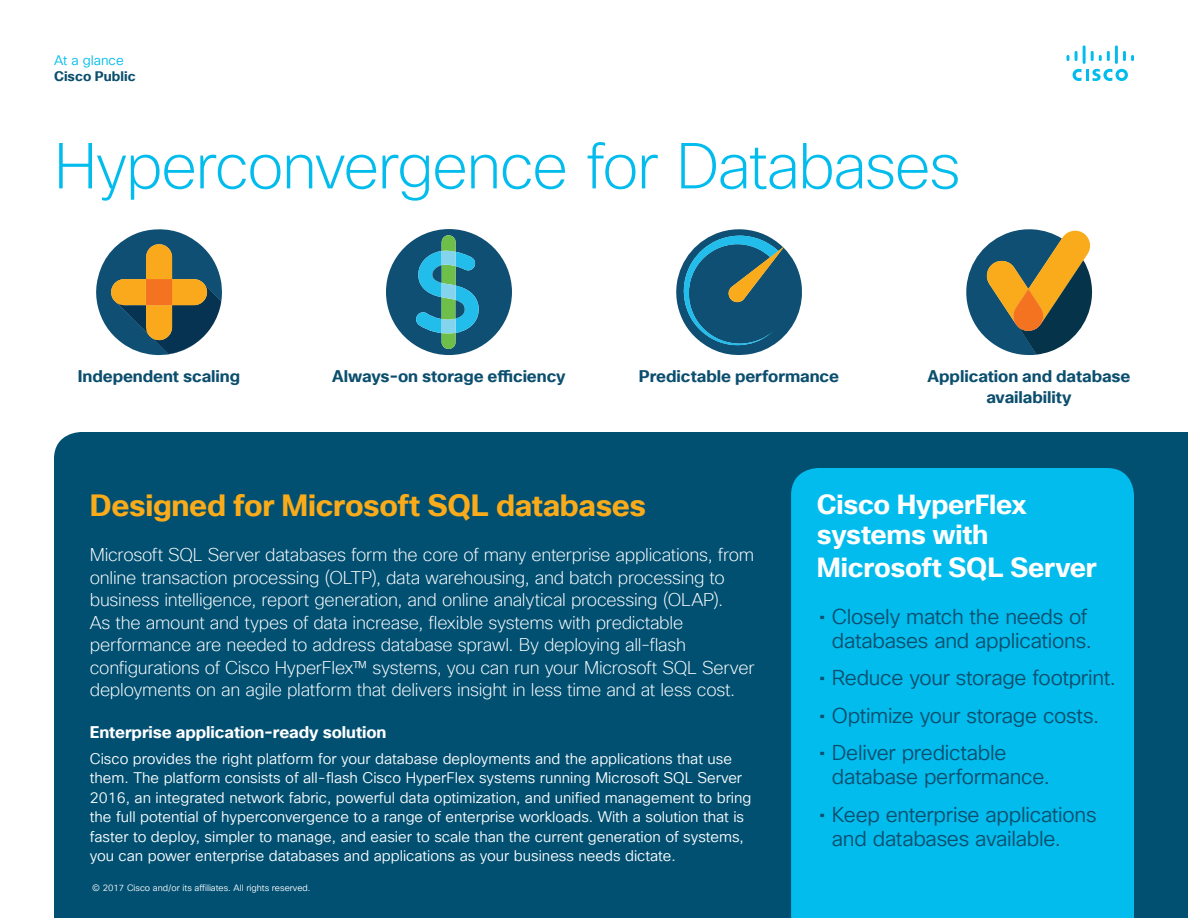
<style>
.page{position:relative;width:1188px;height:918px;background:#fff}
.page>*{position:absolute;margin:0;border:0;box-sizing:border-box;transform-origin:0 0}
.Title_Headline{font:200 63px "Cisco Sans TT";letter-spacing:-.025em;color:#01bcec}
.Intro_Heading{font:700 30px "Cisco Sans TT";letter-spacing:-.01em;color:#faab1a}
.Sidebar_Heading_Whit{font:700 27px/30px "Cisco Sans TT";letter-spacing:-.01em;color:#fff}
.t1{font:21px/24px "Cisco Sans TT Light";letter-spacing:-.015em;color:#0b4e6e}
.Intro{font:200 18px/22.5px "Cisco Sans TT";letter-spacing:-.015em;color:#fff}
.Subhead3_Indigo{font:700 16.5px/21px "Cisco Sans TT";letter-spacing:-.005em;color:#0b4e6e;text-align:center}
.Subhead3_White{font:700 16.5px "Cisco Sans TT";letter-spacing:-.005em;color:#fff}
.Body_White{font:15px/19.5px "Cisco Sans TT Light";color:#fff}
.t2{font:700 13.5px "Cisco Sans TT";color:#0b4e6e}
.t3{font:13.5px "Cisco Sans TT Light";color:#01bcec}
.Footer_white{font:9px "Cisco Sans TT Light";color:#fff}
.s1{font-family:"Cisco Sans TT"}
</style>
<div class="page">
<svg style="left:1073px;top:69px;width:55px;height:12px"></svg>
<svg style="left:1067px;top:55px;width:2px;height:6px"></svg>
<svg style="left:1075px;top:51px;width:3px;height:10px"></svg>
<hr style="left:1083px;top:45px;width:3px;height:19px;background:#01bcec">
<svg style="left:1091px;top:51px;width:19px;height:10px"></svg>
<hr style="left:1115px;top:45px;width:3px;height:19px;background:#01bcec">
<svg style="left:1123px;top:51px;width:11px;height:10px"></svg>
<div style="left:54px;top:432px;width:1134px;height:486px;background:#015072"></div>
<div style="left:791px;top:468px;width:343px;height:450px;background:#01bcec"></div>
<svg style="left:96px;top:229px;width:126px;height:126px"></svg>
<svg style="left:386px;top:229px;width:126px;height:126px"></svg>
<svg style="left:676px;top:229px;width:126px;height:126px"></svg>
<svg style="left:966px;top:229px;width:126px;height:126px"></svg>
<p class="t3" style="left:54px;top:51px;width:71px">At a glance</p>
<p class="t2" style="left:54px;top:67px;width:83px">Cisco Public</p>
<p class="Title_Headline" style="left:54px;top:125px;width:908px">Hyperconvergence for Databases</p>
<p class="Subhead3_Indigo" style="left:78px;top:367px;width:164px">Independent scaling</p>
<p class="Subhead3_Indigo" style="left:332px;top:367px;width:235px">Always-on storage efficiency</p>
<p class="Subhead3_Indigo" style="left:639px;top:367px;width:202px">Predictable performance</p>
<p class="Subhead3_Indigo" style="left:928px;top:367px;width:204px">Application and database availability</p>
<p class="Intro_Heading" style="left:90px;top:486px;width:558px">Designed for Microsoft SQL databases</p>
<p class="Intro" style="left:90px;top:544px;width:666px">Microsoft SQL Server databases form the core of many enterprise applications, from online transaction processing (OLTP), data warehousing, and batch processing to business intelligence, report generation, and online analytical processing (OLAP).<br>As the amount and types of data increase, flexible systems with predictable performance are needed to address database sprawl. By deploying all-flash configurations of Cisco HyperFlex™ systems, you can run your Microsoft SQL Server deployments on an agile platform that delivers insight in less time and at less cost.</p>
<p class="Subhead3_White" style="left:90px;top:722px;width:298px">Enterprise application-ready solution</p>
<p class="Body_White" style="left:90px;top:749px;width:663px">Cisco provides the right platform for your database deployments and the applications that use them. The platform consists of all-flash Cisco HyperFlex systems running Microsoft SQL Server 2016, an integrated network fabric, powerful data optimization, and unified management to bring the full potential of hyperconvergence to a range of enterprise workloads. With a solution that is faster to deploy, simpler to manage, and easier to scale than the current generation of systems, you can power enterprise databases and applications as your business needs dictate.</p>
<p class="Footer_white" style="left:92px;top:882px;width:220px">© 2017 Cisco and/or its affiliates. All rights reserved.</p>
<p class="Sidebar_Heading_Whit" style="left:817px;top:490px;width:212px">Cisco HyperFlex systems with</p>
<p class="Sidebar_Heading_Whit" style="left:817px;top:553px;width:281px">Microsoft SQL Server</p>
<p class="t1" style="left:819px;top:605px;width:274px;text-align:center"><span class="s1">•</span> Closely match the needs of databases and applications.</p>
<p class="t1" style="left:819px;top:666px;width:298px"><span class="s1">•</span> Reduce your storage footprint.</p>
<p class="t1" style="left:819px;top:704px;width:281px"><span class="s1">•</span> Optimize your storage costs.</p>
<p class="t1" style="left:832px;top:741px;width:219px;text-indent:-13px"><span class="s1">•</span> Deliver predictable database performance.</p>
<p class="t1" style="left:832px;top:803px;width:266px;text-indent:-13px"><span class="s1">•</span> Keep enterprise applications and databases available.</p>
</div>
